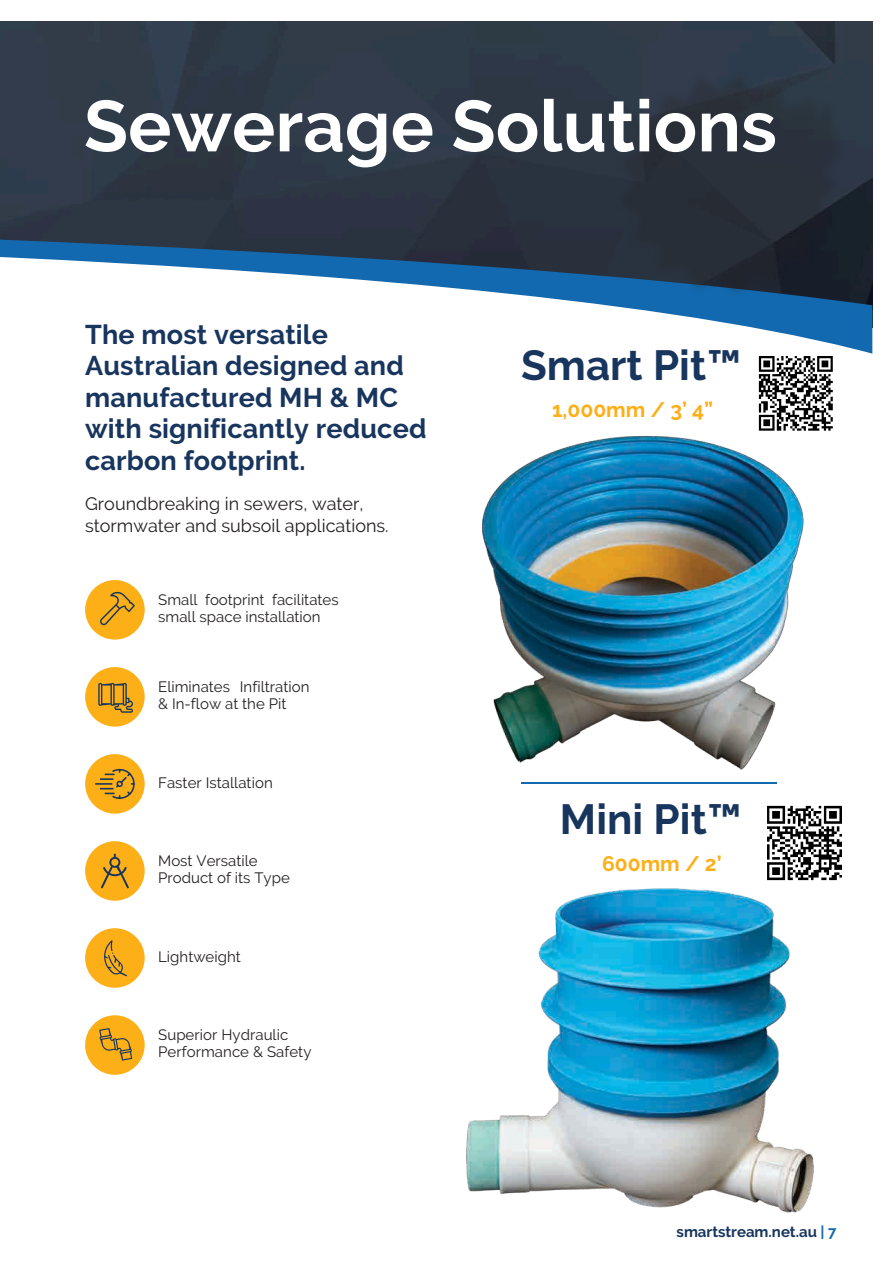
<style>
.page{position:relative;width:894px;height:1264px;background:#fff}
.page>*{position:absolute;margin:0;border:0;box-sizing:border-box;transform-origin:0 0}
.t1{font:700 72px "Raleway";color:#fff}
.t2{font:700 42px "Raleway";color:#18355e}
.t3{font:700 27px/31.5px "Raleway";letter-spacing:.005em;color:#18355e}
.t4{font:700 21px "Raleway";color:#fcaf17}
.t5{font:18px/22.5px "Raleway";color:#231f20}
.t6{font:15px/16.8px "Raleway";color:#231f20}
.t7{font:700 15px "Raleway";color:#18355e}
.s1{color:#1369af}
</style>
<div class="page">
<img style="left:0;top:21px;width:872px;height:219px">
<div style="left:85px;top:1015px;width:60px;height:59px;background:#fcaf17;border-radius:50%"></div>
<svg style="left:99px;top:1028px;width:33px;height:32px"></svg>
<div style="left:85px;top:841px;width:60px;height:59px;background:#fcaf17;border-radius:50%"></div>
<svg style="left:101px;top:853px;width:28px;height:35px"></svg>
<div style="left:85px;top:928px;width:60px;height:59px;background:#fcaf17;border-radius:50%"></div>
<svg style="left:104px;top:940px;width:23px;height:36px"></svg>
<div style="left:85px;top:754px;width:60px;height:59px;background:#fcaf17;border-radius:50%"></div>
<svg style="left:95px;top:768px;width:40px;height:31px"></svg>
<svg style="left:0;top:240px;width:872px;height:17px;background:#21405d"></svg>
<svg style="left:1px;top:257px;width:872px;height:434px"></svg>
<div style="left:85px;top:580px;width:60px;height:59px;background:#fcaf17;border-radius:50%"></div>
<svg style="left:100px;top:592px;width:35px;height:33px"></svg>
<div style="left:85px;top:667px;width:60px;height:59px;background:#fcaf17;border-radius:50%"></div>
<svg style="left:98px;top:682px;width:35px;height:30px"></svg>
<img style="left:480px;top:434px;width:324px;height:336px">
<img style="left:466px;top:888px;width:348px;height:325px">
<hr style="left:521px;top:782px;width:255px;height:2px;background:#1369af">
<img style="left:615px;top:69px;width:228px;height:229px">
<img style="left:756px;top:805px;width:86px;height:85px">
<img style="left:748px;top:346px;width:95px;height:95px">
<p class="t1" style="left:84px;top:84px;width:694px">Sewerage Solutions</p>
<p class="t3" style="left:85px;top:318px;width:343px">The most versatile<br>Australian designed and manufactured MH &amp; MC with significantly reduced carbon footprint.</p>
<p class="t5" style="left:85px;top:492px;width:305px">Groundbreaking in sewers, water, stormwater and subsoil applications.</p>
<p class="t6" style="left:158px;top:591px;width:182px">Small footprint facilitates small space installation</p>
<p class="t6" style="left:158px;top:678px;width:153px">Eliminates Infiltration &amp; In-flow at the Pit</p>
<p class="t6" style="left:158px;top:774px;width:116px">Faster Istallation</p>
<h4 class="t6" style="left:158px;top:852px;width:133px">Most Versatile<br>Product of its Type</h4>
<p class="t6" style="left:158px;top:948px;width:84px">Lightweight</p>
<p class="t6" style="left:158px;top:1026px;width:155px">Superior Hydraulic<br>Performance &amp; Safety</p>
<p class="t2" style="left:521px;top:340px;width:221px">Smart Pit™</p>
<p class="t4" style="left:552px;top:397px;width:162px">1,000mm / 3’ 4”</p>
<p class="t2" style="left:559px;top:794px;width:183px">Mini Pit™</p>
<p class="t4" style="left:602px;top:851px;width:121px">600mm / 2’</p>
<h2 class="t7" style="left:676px;top:1222px;width:161px">smartstream.net.au <span class="s1">| 7</span></h2>
</div>
